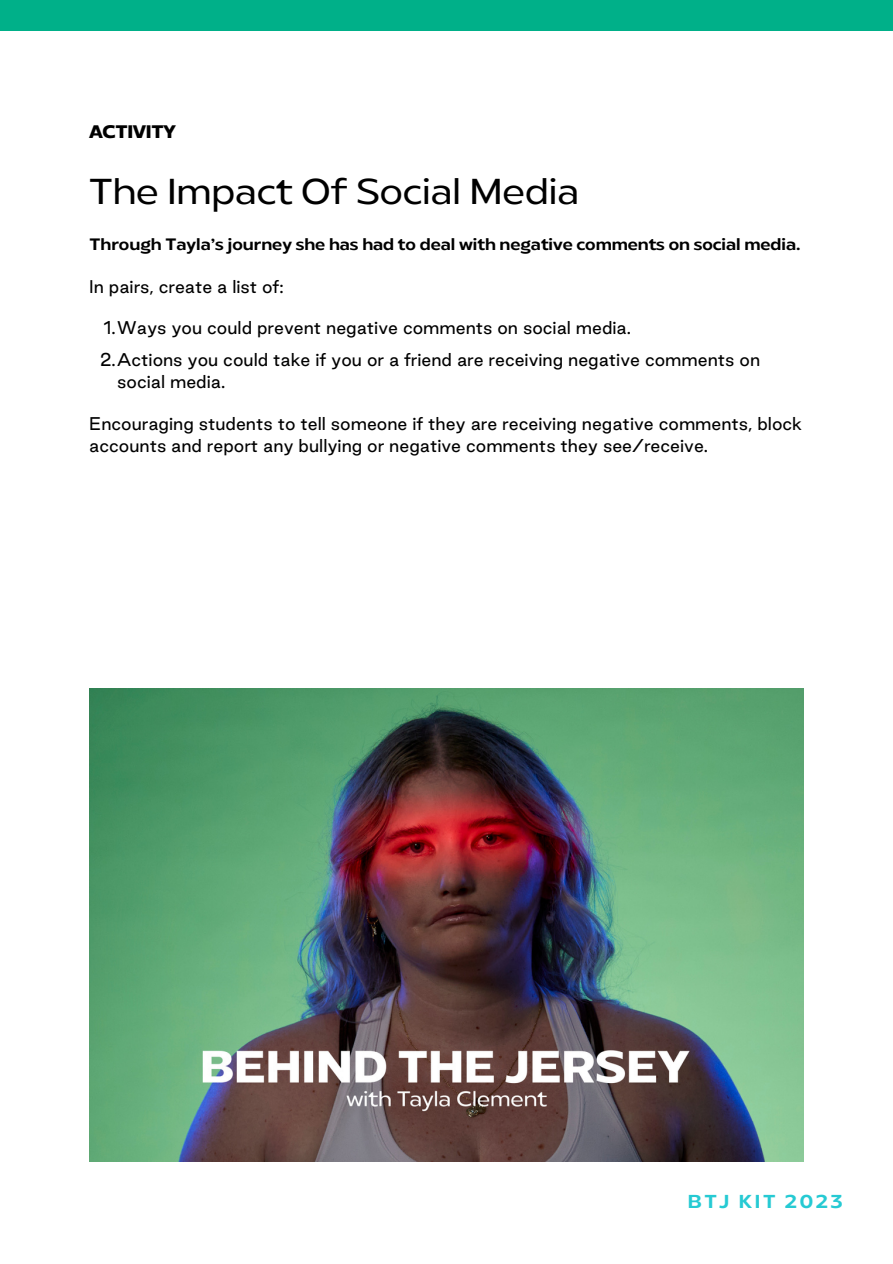
<style>
.page{position:relative;width:893px;height:1264px;background:#fff}
.page>*{position:absolute;margin:0;border:0;box-sizing:border-box;transform-origin:0 0}
.t1{font:36px "Radiate Sans";color:#000}
.t2{font:600 18.75px "Radiate Sans";letter-spacing:.135em;color:#26cad3}
.t3{font:700 18.15px "Radiate Sans";letter-spacing:-.02em;color:#000}
.t4{font:16.5px/22.5px "Good Sans";color:#000}
.t5{font:600 16.5px "Radiate Sans";color:#000}
</style>
<div class="page">
<div style="left:0;top:0;width:892px;height:31px;background:#00b089"></div>
<img style="left:89px;top:688px;width:714px;height:473px">
<p class="t3" style="left:89px;top:121px;width:89px">ACTIVITY</p>
<p class="t1" style="left:89px;top:170px;width:491px">The Impact Of Social Media</p>
<p class="t5" style="left:89px;top:235px;width:712px">Through Tayla’s journey she has had to deal with negative comments on social media.</p>
<p class="t4" style="left:89px;top:275px;width:196px">In pairs, create a list of:</p>
<p class="t4" style="left:104px;top:316px;width:528px">1.Ways you could prevent negative comments on social media.</p>
<p class="t4" style="left:117px;top:348px;width:644px;text-indent:-17px">2.Actions you could take if you or a friend are receiving negative comments on social media.</p>
<p class="t4" style="left:89px;top:412px;width:714px">Encouraging students to tell someone if they are receiving negative comments, block accounts and report any bullying or negative comments they see/receive.</p>
<p class="t2" style="left:688px;top:1189px;width:156px">BTJ KIT 2023</p>
</div>
